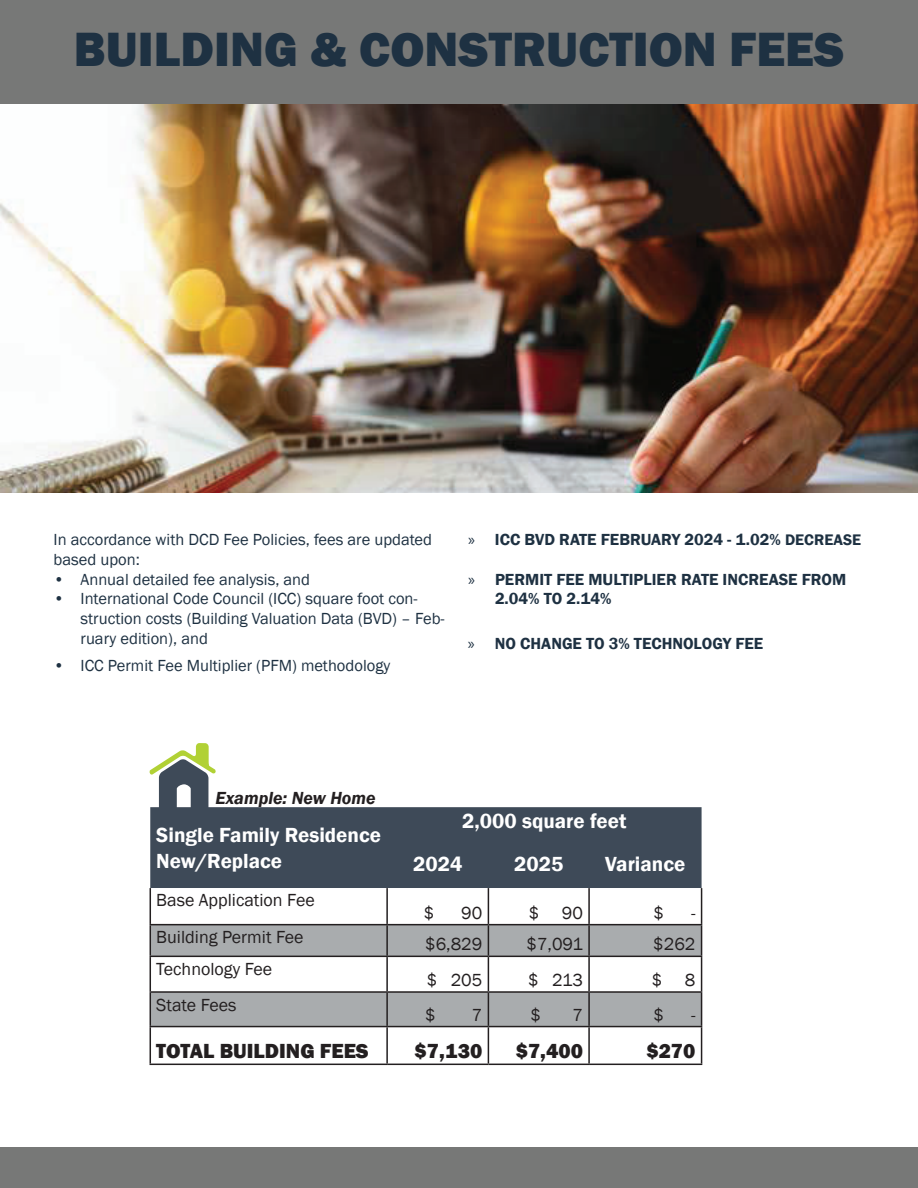
<style>
.page{position:relative;width:918px;height:1188px;background:#fff}
.page>*{position:absolute;margin:0;border:0;box-sizing:border-box;transform-origin:0 0}
.t1{font:800 49.5px "Franklin Gothic";color:#1e3142}
.t2{font:600 21px/25.2px "Franklin Gothic";color:#fff}
.t3{font:800 21px "Franklin Gothic";color:#231f20}
.t4{font:18px "Franklin Gothic";color:#231f20}
.t5{font:italic 600 18px "Franklin Gothic";color:#231f20}
.t6{font:16.5px/19.8px "Franklin Gothic";color:#1e3142}
.t7{font:600 16.5px/19.8px "Franklin Gothic";color:#1e3142}
.s1{font-family:"Myriad Pro";font-weight:400}
.s2{font-size:15.75px}
</style>
<div class="page">
<svg style="left:149px;top:743px;width:67px;height:64px"></svg>
<div style="left:0;top:0;width:918px;height:105px;background:#777877"></div>
<div style="left:0;top:1147px;width:918px;height:41px;background:#777877"></div>
<img style="left:1px;top:105px;width:917px;height:388px">
<div style="left:150px;top:807px;width:552px;height:81px;background:#3e4a58"></div>
<svg style="left:151px;top:888px;width:550px;height:176px"></svg>
<svg style="left:151px;top:925px;width:550px;height:101px;fill:#a9acae"></svg>
<hr style="left:150px;top:888px;width:1px;height:36px;background:#231f20">
<hr style="left:386px;top:888px;width:2px;height:36px;background:#231f20">
<hr style="left:488px;top:888px;width:1px;height:36px;background:#231f20">
<hr style="left:588px;top:888px;width:2px;height:36px;background:#231f20">
<hr style="left:701px;top:888px;width:1px;height:36px;background:#231f20">
<hr style="left:150px;top:924px;width:237px;height:1px;background:#231f20">
<hr style="left:150px;top:925px;width:1px;height:31px;background:#231f20">
<hr style="left:387px;top:924px;width:101px;height:1px;background:#231f20">
<hr style="left:386px;top:925px;width:2px;height:31px;background:#231f20">
<hr style="left:488px;top:924px;width:101px;height:1px;background:#231f20">
<hr style="left:488px;top:925px;width:1px;height:31px;background:#231f20">
<hr style="left:589px;top:924px;width:113px;height:1px;background:#231f20">
<hr style="left:588px;top:925px;width:2px;height:31px;background:#231f20">
<hr style="left:701px;top:925px;width:1px;height:31px;background:#231f20">
<hr style="left:150px;top:993px;width:1px;height:33px;background:#231f20">
<hr style="left:386px;top:993px;width:2px;height:33px;background:#231f20">
<hr style="left:488px;top:993px;width:1px;height:33px;background:#231f20">
<hr style="left:588px;top:993px;width:2px;height:33px;background:#231f20">
<hr style="left:701px;top:993px;width:1px;height:33px;background:#231f20">
<hr style="left:150px;top:956px;width:237px;height:1px;background:#231f20">
<hr style="left:150px;top:957px;width:1px;height:34px;background:#231f20">
<hr style="left:150px;top:991px;width:237px;height:2px;background:#231f20">
<hr style="left:387px;top:956px;width:101px;height:1px;background:#231f20">
<hr style="left:386px;top:957px;width:2px;height:34px;background:#231f20">
<hr style="left:387px;top:991px;width:101px;height:2px;background:#231f20">
<hr style="left:488px;top:956px;width:101px;height:1px;background:#231f20">
<hr style="left:488px;top:957px;width:1px;height:34px;background:#231f20">
<hr style="left:488px;top:991px;width:101px;height:2px;background:#231f20">
<hr style="left:589px;top:956px;width:113px;height:1px;background:#231f20">
<hr style="left:588px;top:957px;width:2px;height:34px;background:#231f20">
<hr style="left:701px;top:957px;width:1px;height:34px;background:#231f20">
<hr style="left:589px;top:991px;width:113px;height:2px;background:#231f20">
<hr style="left:150px;top:1026px;width:237px;height:1px;background:#231f20">
<hr style="left:150px;top:1027px;width:1px;height:37px;background:#231f20">
<hr style="left:150px;top:1064px;width:237px;height:1px;background:#231f20">
<hr style="left:387px;top:1026px;width:101px;height:1px;background:#231f20">
<hr style="left:386px;top:1027px;width:2px;height:37px;background:#231f20">
<hr style="left:387px;top:1064px;width:101px;height:1px;background:#231f20">
<hr style="left:488px;top:1026px;width:101px;height:1px;background:#231f20">
<hr style="left:488px;top:1027px;width:1px;height:37px;background:#231f20">
<hr style="left:488px;top:1064px;width:101px;height:1px;background:#231f20">
<hr style="left:589px;top:1026px;width:113px;height:1px;background:#231f20">
<hr style="left:588px;top:1027px;width:2px;height:37px;background:#231f20">
<hr style="left:701px;top:1027px;width:1px;height:37px;background:#231f20">
<hr style="left:589px;top:1064px;width:113px;height:1px;background:#231f20">
<h1 class="t1" style="left:74px;top:20px;width:772px">BUILDING &amp; CONSTRUCTION FEES</h1>
<p class="t6" style="left:54px;top:529px;width:380px">In accordance with DCD Fee Policies, fees are updated based upon:</p>
<p class="t6" style="left:54px;top:569px;width:258px">• Annual detailed fee analysis, and</p>
<p class="t6" style="left:81px;top:589px;width:366px;text-indent:-27px">• International Code Council (ICC) square foot con&shy;struction costs (Building Valuation Data (BVD) – Feb&shy;ruary edition), and</p>
<p class="t6" style="left:54px;top:655px;width:338px">• ICC Permit Fee Multiplier (PFM) methodology</p>
<p class="t7" style="left:468px;top:529px;width:395px"><span class="s1">»</span> ICC BVD RATE FEBRUARY 2024 - 1.02% <span class="s2">DECREASE</span></p>
<p class="t7" style="left:495px;top:569px;width:353px;text-indent:-27px"><span class="s1">»</span> PERMIT FEE MULTIPLIER RATE INCREASE FROM<br>2.04% TO 2.14%</p>
<p class="t7" style="left:468px;top:634px;width:297px"><span class="s1">»</span> NO CHANGE TO 3% TECHNOLOGY FEE</p>
<p class="t5" style="left:216px;top:788px;width:162px">Example: New Home</p>
<p class="t2" style="left:156px;top:822px;width:226px">Single Family Residence<br>New/Replace</p>
<p class="t4" style="left:156px;top:889px;width:160px">Base Application Fee</p>
<p class="t2" style="left:413px;top:799px;width:215px;line-height:42.8px;text-indent:49px">2,000 square feet<br>2024</p>
<p class="t2" style="left:514px;top:851px;width:51px">2025</p>
<p class="t2" style="left:605px;top:851px;width:82px">Variance</p>
<p class="t4" style="left:424px;top:902px;width:12px">$</p>
<p class="t4" style="left:461px;top:902px;width:23px">90</p>
<p class="t4" style="left:529px;top:902px;width:56px">$ 90</p>
<p class="t4" style="left:654px;top:902px;width:12px">$</p>
<p class="t4" style="left:691px;top:902px;width:6px">-</p>
<p class="t4" style="left:156px;top:927px;width:149px">Building Permit Fee</p>
<p class="t4" style="left:425px;top:934px;width:59px">$6,829</p>
<p class="t4" style="left:527px;top:934px;width:58px">$7,091</p>
<p class="t4" style="left:653px;top:934px;width:44px">$262</p>
<p class="t4" style="left:156px;top:958px;width:118px">Technology Fee</p>
<p class="t4" style="left:427px;top:970px;width:57px">$ 205</p>
<p class="t4" style="left:528px;top:970px;width:56px">$ 213</p>
<p class="t4" style="left:652px;top:970px;width:45px">$ 8</p>
<p class="t4" style="left:156px;top:994px;width:82px">State Fees</p>
<p class="t4" style="left:425px;top:1004px;width:12px">$</p>
<p class="t4" style="left:472px;top:1004px;width:12px">7</p>
<p class="t4" style="left:530px;top:1004px;width:12px">$</p>
<p class="t4" style="left:573px;top:1004px;width:12px">7</p>
<p class="t4" style="left:654px;top:1004px;width:12px">$</p>
<p class="t4" style="left:691px;top:1004px;width:6px">-</p>
<p class="t3" style="left:156px;top:1039px;width:214px">TOTAL BUILDING FEES</p>
<p class="t3" style="left:415px;top:1039px;width:69px">$7,130</p>
<p class="t3" style="left:516px;top:1039px;width:69px">$7,400</p>
<p class="t3" style="left:647px;top:1039px;width:50px">$270</p>
</div>
